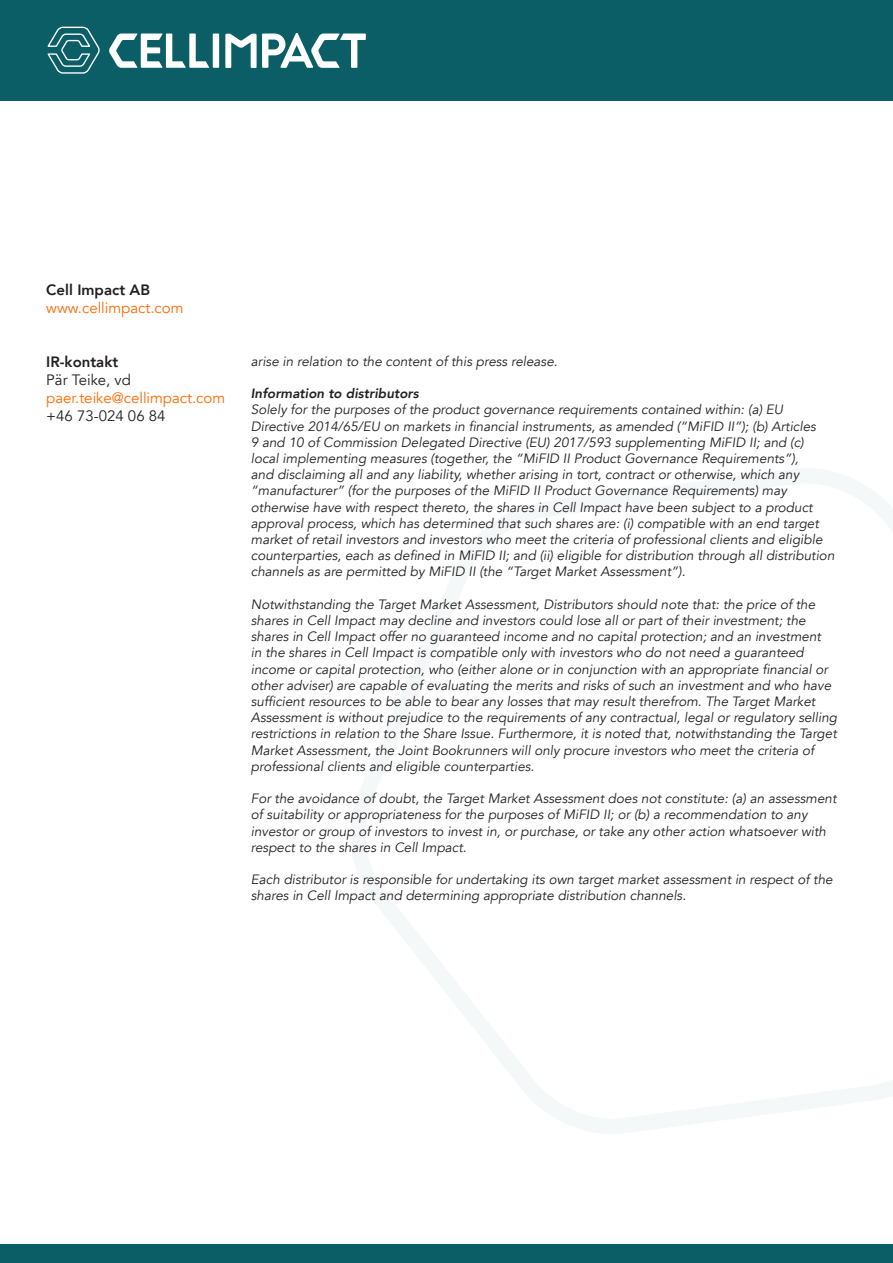
<style>
.page{position:relative;width:893px;height:1263px;background:#fff}
.page>*{position:absolute;margin:0;border:0;box-sizing:border-box;transform-origin:0 0}
.t1{font:15px "Avenir";color:#ff6a00}
.t2{font:15px "Avenir";color:#231f20}
.t3{font:800 15px "Avenir";color:#231f20}
.Disclaimer{font:italic 13.5px/16.2px "Avenir";color:#231f20}
.Disclaimer_H2{font:italic 800 13.5px "Avenir";color:#231f20}
</style>
<div class="page">
<div style="left:0;top:0;width:893px;height:100px;background:#0b5e66"></div>
<div style="left:0;top:1245px;width:893px;height:18px;background:#0b5e66"></div>
<svg style="left:47px;top:26px;width:53px;height:48px"></svg>
<div style="left:213px;top:34px;width:6px;height:34px;background:#fff"></div>
<svg style="left:109px;top:34px;width:100px;height:34px"></svg>
<svg style="left:225px;top:33px;width:141px;height:35px"></svg>
<p class="t3" style="left:46px;top:278px;width:105px">Cell Impact AB</p>
<p class="t1" style="left:46px;top:299px;width:139px">www.cellimpact.com</p>
<p class="t3" style="left:46px;top:350px;width:73px">IR-kontakt</p>
<p class="t2" style="left:46px;top:371px;width:86px">Pär Teike, vd</p>
<p class="t1" style="left:46px;top:389px;width:180px">paer.teike@cellimpact.com</p>
<p class="t2" style="left:46px;top:407px;width:121px">+46 73-024 06 84</p>
<p class="Disclaimer" style="left:251px;top:353px;width:308px">arise in relation to the content of this press release.</p>
<p class="Disclaimer_H2" style="left:251px;top:385px;width:169px">Information to distributors</p>
<p class="Disclaimer" style="left:251px;top:402px;width:585px">Solely for the purposes of the product governance requirements contained within: (a) EU Directive 2014/65/EU on markets in financial instruments, as amended (“MiFID II”); (b) Articles<br>9 and 10 of Commission Delegated Directive (EU) 2017/593 supplementing MiFID II; and (c) local implementing measures (together, the “MiFID II Product Governance Requirements”),<br>and disclaiming all and any liability, whether arising in tort, contract or otherwise, which any “manufacturer” (for the purposes of the MiFID II Product Governance Requirements) may otherwise have with respect thereto, the shares in Cell Impact have been subject to a product approval process, which has determined that such shares are: (i) compatible with an end target market of retail investors and investors who meet the criteria of professional clients and eligible counterparties, each as defined in MiFID II; and (ii) eligible for distribution through all distribution channels as are permitted by MiFID II (the “Target Market Assessment”).</p>
<p class="Disclaimer" style="left:251px;top:596px;width:588px">Notwithstanding the Target Market Assessment, Distributors should note that: the price of the shares in Cell Impact may decline and investors could lose all or part of their investment; the shares in Cell Impact offer no guaranteed income and no capital protection; and an investment<br>in the shares in Cell Impact is compatible only with investors who do not need a guaranteed income or capital protection, who (either alone or in conjunction with an appropriate financial or other adviser) are capable of evaluating the merits and risks of such an investment and who have sufficient resources to be able to bear any losses that may result therefrom. The Target Market Assessment is without prejudice to the requirements of any contractual, legal or regulatory selling restrictions in relation to the Share Issue. Furthermore, it is noted that, notwithstanding the Target Market Assessment, the Joint Bookrunners will only procure investors who meet the criteria of professional clients and eligible counterparties.</p>
<p class="Disclaimer" style="left:251px;top:791px;width:587px">For the avoidance of doubt, the Target Market Assessment does not constitute: (a) an assessment of suitability or appropriateness for the purposes of MiFID II; or (b) a recommendation to any investor or group of investors to invest in, or purchase, or take any other action whatsoever with respect to the shares in Cell Impact.</p>
<p class="Disclaimer" style="left:251px;top:872px;width:583px">Each distributor is responsible for undertaking its own target market assessment in respect of the shares in Cell Impact and determining appropriate distribution channels.</p>
</div>
